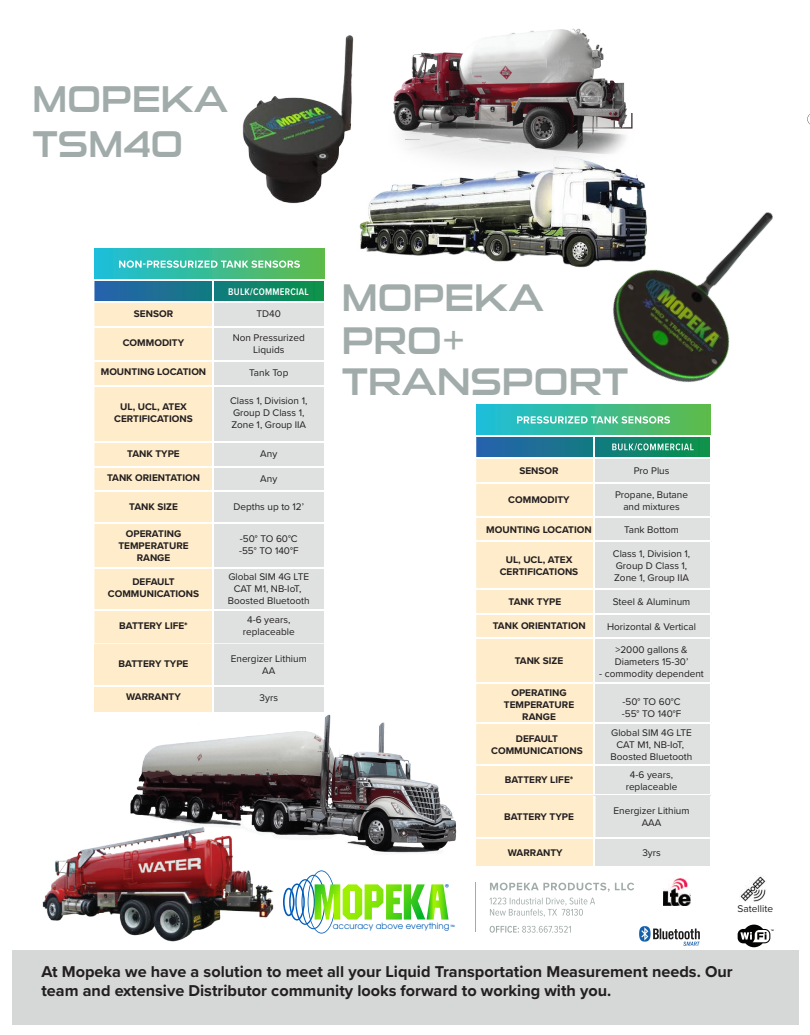
<style>
.page{position:relative;width:810px;height:1035px;background:#fff}
.page>*{position:absolute;margin:0;border:0;box-sizing:border-box;transform-origin:0 0}
.t1{font:38.75px/42px "Sui Generis Rg";color:#a1acaa}
.t2{font:37.5px/45px "Sui Generis Rg";color:#a1acaa}
.t3{font:700 16.25px/19.5px "Proxima Nova";color:#231f20}
.t4{font:10.12px "Proxima Nova";color:#231f20}
.t5{font:600 10.12px "Myriad Pro";color:#005cb9}
.t6{font:10px/12px "Proxima Nova";color:#231f20;text-align:center}
.t7{font:700 10px/12px "Proxima Nova";color:#231f20;text-align:center}
.t8{font:600 10px "Proxima Nova Cond";letter-spacing:.025em;color:#fff}
.t9{font:8.62px "ITC Avant Garde Pro";letter-spacing:-.005em;color:#005cb9}
.t10{font:600 3.12px "Myriad Pro";color:#005cb9}
</style>
<div class="page">
<div style="left:12px;top:950px;width:786px;height:75px;background:#d5d8d6"></div>
<div style="left:94px;top:248px;width:230px;height:32px;background:linear-gradient(to right,#19bedd,#5eba49)"></div>
<div style="left:94px;top:328px;width:118px;height:315px;background:#feecca"></div>
<div style="left:214px;top:328px;width:110px;height:315px;background:#dee1e0"></div>
<hr style="left:94px;top:360px;width:119px;height:2px;background:#fff">
<hr style="left:213px;top:360px;width:112px;height:2px;background:#fff">
<hr style="left:94px;top:385px;width:119px;height:1px;background:#fff">
<hr style="left:213px;top:385px;width:112px;height:1px;background:#fff">
<hr style="left:94px;top:441px;width:119px;height:2px;background:#fff">
<hr style="left:213px;top:441px;width:112px;height:2px;background:#fff">
<hr style="left:94px;top:466px;width:119px;height:1px;background:#fff">
<hr style="left:213px;top:466px;width:112px;height:1px;background:#fff">
<hr style="left:94px;top:491px;width:119px;height:1px;background:#fff">
<hr style="left:213px;top:491px;width:112px;height:1px;background:#fff">
<hr style="left:94px;top:522px;width:119px;height:2px;background:#fff">
<hr style="left:213px;top:522px;width:112px;height:2px;background:#fff">
<hr style="left:94px;top:567px;width:119px;height:2px;background:#fff">
<hr style="left:213px;top:567px;width:112px;height:2px;background:#fff">
<hr style="left:94px;top:609px;width:119px;height:1px;background:#fff">
<hr style="left:213px;top:609px;width:112px;height:1px;background:#fff">
<hr style="left:94px;top:279px;width:119px;height:2px;background:#fff">
<hr style="left:213px;top:279px;width:112px;height:2px;background:#fff">
<svg style="left:94px;top:281px;width:230px;height:45px;background:#8db6af"></svg>
<hr style="left:94px;top:302px;width:119px;height:1px;background:#fff">
<hr style="left:213px;top:302px;width:112px;height:1px;background:#fff">
<svg style="left:119px;top:260px;width:181px;height:8px"></svg>
<div style="left:94px;top:686px;width:119px;height:25px;background:#feecca"></div>
<div style="left:94px;top:645px;width:119px;height:41px;background:#feecca"></div>
<div style="left:213px;top:686px;width:112px;height:25px;background:#dee1e0"></div>
<div style="left:213px;top:645px;width:112px;height:41px;background:#dee1e0"></div>
<hr style="left:94px;top:685px;width:119px;height:2px;background:#fff">
<hr style="left:213px;top:685px;width:112px;height:2px;background:#fff">
<hr style="left:324px;top:687px;width:2px;height:33px;background:#fff">
<hr style="left:212px;top:645px;width:1px;height:33px;background:#fff">
<hr style="left:212px;top:673px;width:1px;height:33px;background:#fff">
<hr style="left:324px;top:645px;width:2px;height:33px;background:#fff">
<hr style="left:324px;top:660px;width:2px;height:33px;background:#fff">
<img style="left:242px;top:35px;width:112px;height:169px">
<div style="left:476px;top:564px;width:117px;height:230px;background:#feecca"></div>
<div style="left:595px;top:564px;width:115px;height:230px;background:#dee1e0"></div>
<hr style="left:476px;top:588px;width:118px;height:2px;background:#fff">
<hr style="left:594px;top:588px;width:117px;height:2px;background:#fff">
<hr style="left:476px;top:613px;width:118px;height:1px;background:#fff">
<hr style="left:594px;top:613px;width:117px;height:1px;background:#fff">
<hr style="left:476px;top:638px;width:118px;height:1px;background:#fff">
<hr style="left:594px;top:638px;width:117px;height:1px;background:#fff">
<hr style="left:476px;top:683px;width:118px;height:1px;background:#fff">
<hr style="left:594px;top:683px;width:117px;height:1px;background:#fff">
<hr style="left:476px;top:722px;width:118px;height:1px;background:#fff">
<hr style="left:594px;top:722px;width:117px;height:1px;background:#fff">
<hr style="left:476px;top:765px;width:118px;height:1px;background:#fff">
<hr style="left:594px;top:765px;width:117px;height:1px;background:#fff">
<div style="left:476px;top:838px;width:118px;height:29px;background:#feecca"></div>
<div style="left:476px;top:795px;width:118px;height:43px;background:#feecca"></div>
<div style="left:594px;top:838px;width:117px;height:29px;background:#dee1e0"></div>
<div style="left:594px;top:795px;width:117px;height:43px;background:#dee1e0"></div>
<hr style="left:476px;top:837px;width:118px;height:2px;background:#fff">
<hr style="left:594px;top:837px;width:117px;height:2px;background:#fff">
<svg style="left:594px;top:839px;width:1px;height:28px"></svg>
<hr style="left:594px;top:796px;width:1px;height:43px;background:#fff">
<img style="left:476px;top:114px;width:334px;height:450px">
<hr style="left:475px;top:883px;width:1px;height:49px;background:#a1acaa">
<svg style="left:490px;top:883px;width:144px;height:9px"></svg>
<svg style="left:489px;top:898px;width:106px;height:19px"></svg>
<svg style="left:490px;top:926px;width:81px;height:7px"></svg>
<svg style="left:283px;top:870px;width:165px;height:64px"></svg>
<img style="left:640px;top:926px;width:59px;height:20px">
<img style="left:663px;top:878px;width:28px;height:27px">
<svg style="left:738px;top:925px;width:36px;height:22px"></svg>
<img style="left:740px;top:876px;width:26px;height:26px">
<div style="left:405px;top:151px;width:282px;height:117px;background:#fff"></div>
<img style="left:42px;top:847px;width:232px;height:94px">
<img style="left:97px;top:696px;width:360px;height:164px">
<img style="left:347px;top:152px;width:306px;height:129px">
<img style="left:357px;top:28px;width:337px;height:155px">
<div style="left:335px;top:483px;width:121px;height:237px;background:#fff"></div>
<h2 class="t2" style="left:32px;top:77px;width:197px">MOPEKA<br>TSM40</h2>
<p class="t7" style="left:134px;top:307px;width:41px">SENSOR</p>
<p class="t7" style="left:123px;top:337px;width:63px">COMMODITY</p>
<p class="t7" style="left:101px;top:366px;width:107px">MOUNTING LOCATION</p>
<p class="t7" style="left:114px;top:400px;width:80px">UL, UCL, ATEX<br>CERTIFICATIONS</p>
<p class="t7" style="left:127px;top:447px;width:54px">TANK TYPE</p>
<p class="t7" style="left:107px;top:472px;width:95px">TANK ORIENTATION</p>
<p class="t7" style="left:129px;top:500px;width:50px">TANK SIZE</p>
<p class="t7" style="left:118px;top:527px;width:72px">OPERATING<br>TEMPERATURE<br>RANGE</p>
<p class="t7" style="left:108px;top:576px;width:93px">DEFAULT<br>COMMUNICATIONS</p>
<p class="t7" style="left:119px;top:620px;width:70px">BATTERY LIFE*</p>
<p class="t8" style="left:228px;top:284px;width:82px">BULK/COMMERCIAL</p>
<p class="t6" style="left:257px;top:308px;width:26px">TD40</p>
<p class="t6" style="left:233px;top:331px;width:74px">Non Pressurized<br>Liquids</p>
<p class="t6" style="left:249px;top:366px;width:41px">Tank Top</p>
<p class="t6" style="left:230px;top:394px;width:79px;text-align:left">Class 1, Division 1,<br>Group D Class 1,<br>Zone 1, Group IIA</p>
<p class="t6" style="left:260px;top:447px;width:18px">Any</p>
<p class="t6" style="left:260px;top:472px;width:18px">Any</p>
<p class="t6" style="left:233px;top:500px;width:72px">Depths up to 12’</p>
<p class="t6" style="left:239px;top:532px;width:61px;text-align:left">-50° TO 60°C -55° TO 140°F</p>
<p class="t6" style="left:228px;top:570px;width:83px">Global SIM 4G LTE<br>CAT M1, NB-IoT,<br>Boosted Bluetooth</p>
<p class="t6" style="left:243px;top:614px;width:53px">4-6 years, replaceable</p>
<p class="t7" style="left:119px;top:658px;width:71px">BATTERY TYPE</p>
<p class="t6" style="left:231px;top:652px;width:78px">Energizer Lithium<br>AA</p>
<p class="t7" style="left:126px;top:691px;width:56px">WARRANTY</p>
<p class="t6" style="left:260px;top:691px;width:20px">3yrs</p>
<h1 class="t1" style="left:342px;top:277px;width:288px">MOPEKA<br>PRO+<br>TRANSPORT</h1>
<p class="t7" style="left:519px;top:465px;width:41px">SENSOR</p>
<p class="t7" style="left:508px;top:494px;width:63px">COMMODITY</p>
<p class="t7" style="left:486px;top:523px;width:107px">MOUNTING LOCATION</p>
<p class="t7" style="left:500px;top:553px;width:80px">UL, UCL, ATEX<br>CERTIFICATIONS</p>
<p class="t7" style="left:509px;top:595px;width:54px">TANK TYPE</p>
<p class="t7" style="left:493px;top:620px;width:95px">TANK ORIENTATION</p>
<p class="t7" style="left:515px;top:655px;width:50px">TANK SIZE</p>
<p class="t7" style="left:504px;top:687px;width:72px">OPERATING<br>TEMPERATURE<br>RANGE</p>
<p class="t7" style="left:491px;top:732px;width:93px">DEFAULT<br>COMMUNICATIONS</p>
<p class="t7" style="left:505px;top:774px;width:70px">BATTERY LIFE*</p>
<p class="t6" style="left:634px;top:465px;width:37px">Pro Plus</p>
<p class="t6" style="left:615px;top:488px;width:74px">Propane, Butane and mixtures</p>
<p class="t6" style="left:624px;top:523px;width:56px">Tank Bottom</p>
<p class="t6" style="left:613px;top:547px;width:79px;text-align:left">Class 1, Division 1,<br>Group D Class 1,<br>Zone 1, Group IIA</p>
<p class="t6" style="left:613px;top:595px;width:79px">Steel &amp; Aluminum</p>
<p class="t6" style="left:607px;top:620px;width:90px">Horizontal &amp; Vertical</p>
<p class="t6" style="left:615px;top:643px;width:75px;text-align:left">&gt;2000 gallons &amp;<br>Diameters 15-30’</p>
<p class="t6" style="left:599px;top:667px;width:106px">- commodity dependent</p>
<p class="t6" style="left:622px;top:695px;width:61px;text-align:left">-50° TO 60°C -55° TO 140°F</p>
<p class="t6" style="left:611px;top:726px;width:83px">Global SIM 4G LTE<br>CAT M1, NB-IoT,<br>Boosted Bluetooth</p>
<p class="t6" style="left:626px;top:768px;width:53px">4-6 years, replaceable</p>
<p class="t5" style="left:445px;top:881px;width:6px">®</p>
<p class="t9" style="left:333px;top:921px;width:118px">accuracy above everything</p>
<p class="t10" style="left:451px;top:923px;width:6px">TM</p>
<p class="t7" style="left:504px;top:810px;width:71px">BATTERY TYPE</p>
<p class="t6" style="left:614px;top:804px;width:77px">Energizer Lithium<br>AAA</p>
<p class="t7" style="left:508px;top:846px;width:56px">WARRANTY</p>
<p class="t6" style="left:642px;top:846px;width:20px">3yrs</p>
<p class="t4" style="left:738px;top:901px;width:37px">Satellite</p>
<h3 class="t3" style="left:41px;top:961px;width:693px">At Mopeka we have a solution to meet all your Liquid Transportation Measurement needs. Our team and extensive Distributor community looks forward to working with you.</h3>
</div>
